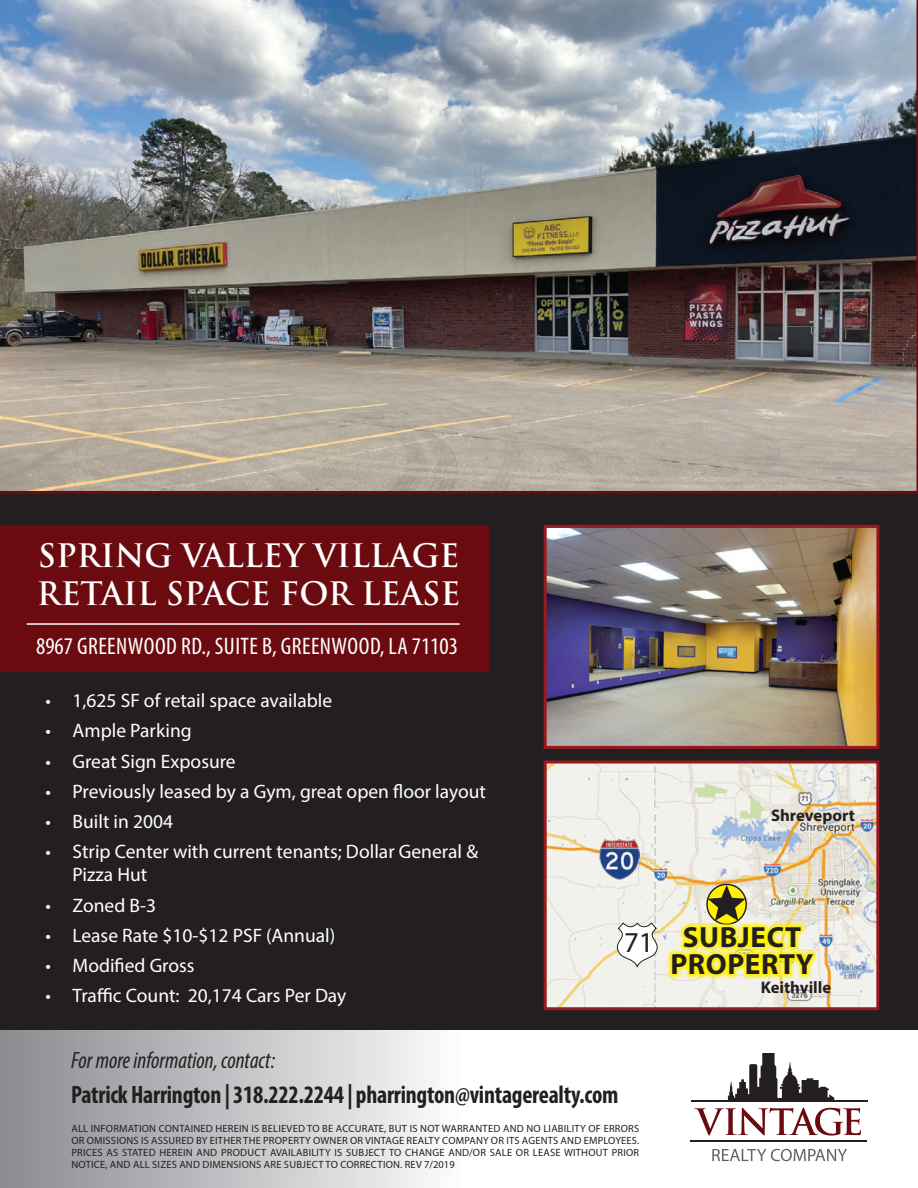
<style>
.page{position:relative;width:918px;height:1188px;background:#fff}
.page>*{position:absolute;margin:0;border:0;box-sizing:border-box;transform-origin:0 0}
.t1{font:700 31.5px/37.8px "Trajan Pro";color:#fff}
.t2{font:700 29.25px/27px "Myriad Pro";letter-spacing:.02em;color:#231f20;text-align:center}
.t3{font:28.95px "Myriad Pro";color:#231f20}
.t4{font:700 condensed 25.2px "Myriad Pro";letter-spacing:-.01em;color:#231f20;scale:.95 1}
.t5{font:condensed 24px "Myriad Pro";letter-spacing:.02em;color:#fff}
.t6{font:italic condensed 23.7px "Myriad Pro";color:#231f20;scale:.95 1}
.t7{font:19.5px/23.4px "Myriad Pro";color:#fff}
.t8{font:700 16.8px "Myriad Pro";color:#231f20}
.t9{font:10.5px/12px "Myriad Pro";letter-spacing:.02em;color:#231f20;text-align:justify}
</style>
<div class="page">
<div style="left:0;top:412px;width:918px;height:776px;background:#231f20"></div>
<img style="left:548px;top:765px;width:327px;height:241px">
<div style="left:544px;top:761px;width:335px;height:249px;border:3px solid #981a1e"></div>
<svg style="left:0;top:1030px;width:918px;height:158px;background:#dddddf"></svg>
<svg style="left:694px;top:1107px;width:167px;height:29px;background:#d4b9ba"></svg>
<hr style="left:691px;top:1140px;width:176px;height:2px;background:#231f20">
<hr style="left:691px;top:1100px;width:177px;height:2px;background:#231f20">
<svg style="left:728px;top:1053px;width:106px;height:47px"></svg>
<svg style="left:712px;top:1149px;width:135px;height:12px;background:#cdcdce"></svg>
<div style="left:0;top:525px;width:488px;height:147px;background:#6b0b10"></div>
<hr style="left:27px;top:623px;width:433px;height:2px;background:#fff">
<div style="left:706px;top:884px;width:41px;height:41px;border:1px solid #231f20;border-radius:50%"></div>
<svg style="left:708px;top:885px;width:38px;height:36px"></svg>
<img style="left:0;top:0;width:918px;height:494px">
<svg style="left:666px;top:921px;width:153px;height:59px;background:#f8ee50"></svg>
<img style="left:600px;top:839px;width:40px;height:40px">
<svg style="left:616px;top:923px;width:43px;height:44px;background:#e8e7e5"></svg>
<img style="left:548px;top:529px;width:327px;height:216px">
<div style="left:544px;top:525px;width:335px;height:224px;border:3px solid #981a1e"></div>
<h1 class="t1" style="left:37px;top:537px;width:425px">SPRING VALLEY VILLAGE<br>RETAIL SPACE FOR LEASE</h1>
<h3 class="t5" style="left:36px;top:632px;width:423px">8967 GREENWOOD RD., SUITE B, GREENWOOD, LA 71103</h3>
<h3 class="t7" style="left:46px;top:689px;width:288px">• 1,625 SF of retail space available</h3>
<h3 class="t7" style="left:46px;top:719px;width:148px">• Ample Parking</h3>
<h3 class="t7" style="left:46px;top:749px;width:192px">• Great Sign Exposure</h3>
<h3 class="t7" style="left:46px;top:779px;width:442px">• Previously leased by a Gym, great open floor layout</h3>
<h3 class="t7" style="left:46px;top:809px;width:129px">• Built in 2004</h3>
<h3 class="t7" style="left:73px;top:840px;width:407px;text-indent:-27px">• Strip Center with current tenants; Dollar General &amp;<br>Pizza Hut</h3>
<h3 class="t7" style="left:46px;top:893px;width:112px">• Zoned B-3</h3>
<h3 class="t7" style="left:46px;top:923px;width:291px">• Lease Rate $10-$12 PSF (Annual)</h3>
<h3 class="t7" style="left:46px;top:953px;width:151px">• Modified Gross</h3>
<h3 class="t7" style="left:46px;top:984px;width:302px">• Traffic Count: 20,174 Cars Per Day</h3>
<h3 class="t3" style="left:624px;top:925px;width:31px">71</h3>
<h3 class="t6" style="left:71px;top:1046px;width:216px">For more information, contact:</h3>
<h3 class="t4" style="left:71px;top:1079px;width:578px">Patrick Harrington | 318.222.2244 | pharrington@vintagerealty.com</h3>
<p class="t9" style="left:71px;top:1122px;width:570px">ALL INFORMATION CONTAINED HEREIN IS BELIEVED TO BE ACCURATE, BUT IS NOT WARRANTED AND NO LIABILITY OF ERRORS OR OMISSIONS IS ASSURED BY EITHER THE PROPERTY OWNER OR VINTAGE REALTY COMPANY OR ITS AGENTS AND EMPLOYEES.<br>PRICES AS STATED HEREIN AND PRODUCT AVAILABILITY IS SUBJECT TO CHANGE AND/OR SALE OR LEASE WITHOUT PRIOR NOTICE, AND ALL SIZES AND DIMENSIONS ARE SUBJECT TO CORRECTION. REV 7/2019</p>
<h3 class="t8" style="left:771px;top:805px;width:85px">Shreveport</h3>
<h2 class="t2" style="left:670px;top:923px;width:145px">SUBJECT<br>PROPERTY</h2>
<h3 class="t8" style="left:761px;top:977px;width:72px">Keithville</h3>
</div>
